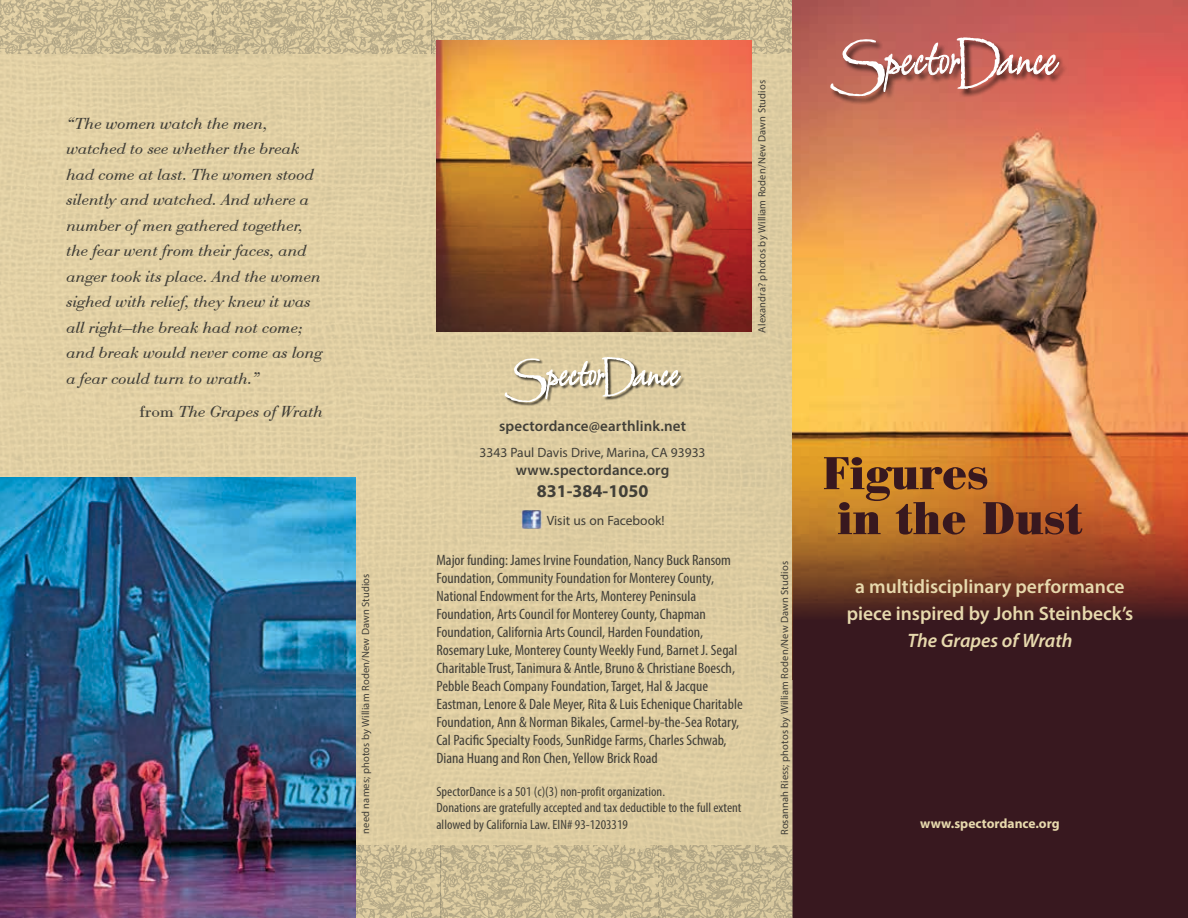
<style>
.page{position:relative;width:1188px;height:918px;background:#fff}
.page>*{position:absolute;margin:0;border:0;box-sizing:border-box;transform-origin:0 0}
.t1{font:700 condensed 48px/45px "Bodoni Ant T";color:#38181f;scale:1.25 1}
.t2{font:600 19.5px/27px "Myriad Pro";color:#e7d9ad;text-align:center}
.t3{font:italic 600 19.5px "Myriad Pro";color:#e7d9ad}
.t4{font:700 18px "Myriad Pro";color:#413f38}
.t5{font:italic 16.5px/25.5px "Bodoni No 1 URWT";color:#413f38}
.t6{font:condensed 15px/18px "Myriad Pro";color:#413f38;scale:1.05 1}
.t7{font:600 15px "Myriad Pro";letter-spacing:.01em;color:#413f38}
.t8{font:condensed 13.5px/16.2px "Myriad Pro";color:#413f38;scale:1.05 1}
.t9{font:13.5px "Myriad Pro";color:#413f38}
.t10{font:700 13.5px "Myriad Pro";color:#e7d9ad}
.t11{font:10.5px "Myriad Pro";letter-spacing:.01em;color:#413f38}
.s1{font-style:normal}
</style>
<div class="page">
<div style="left:0;top:0;width:793px;height:918px;background:#e0cea2"></div>
<img style="left:0;top:0;width:793px;height:54px">
<img style="left:793px;top:0;width:395px;height:500px">
<svg style="left:793px;top:500px;width:395px;height:418px;background:#512721"></svg>
<div style="left:830px;top:37px;width:238px;height:68px;background:#000;opacity:.75"></div>
<svg style="left:830px;top:37px;width:229px;height:59px;background:#c3786f"></svg>
<img style="left:356px;top:846px;width:437px;height:72px">
<img style="left:0;top:477px;width:356px;height:441px">
<div style="left:505px;top:357px;width:180px;height:49px;background:#000;opacity:.75"></div>
<svg style="left:504px;top:357px;width:177px;height:45px"></svg>
<img style="left:436px;top:40px;width:316px;height:292px">
<img style="left:521px;top:510px;width:21px;height:19px">
<p class="t5" style="left:66px;top:111px;width:258px">“The women watch the men, watched to see whether the break had come at last. The women stood silently and watched. And where a number of men gathered together, the fear went from their faces, and anger took its place. And the women sighed with relief, they knew it was all right—the break had not come; and break would never come as long a fear could turn to wrath.”</p>
<p class="t5" style="left:139px;top:399px;width:185px"><span class="s1">from</span> The Grapes of Wrath</p>
<p class="t11" style="left:359px;top:834px;width:262px;rotate:-90deg">need names; photos by William Roden/New Dawn Studios</p>
<p class="t11" style="left:755px;top:333px;width:254px;rotate:-90deg">Alexandra? photos by William Roden/New Dawn Studios</p>
<p class="t7" style="left:499px;top:416px;width:188px">spectordance@earthlink.net</p>
<p class="t9" style="left:480px;top:445px;width:227px">3343 Paul Davis Drive, Marina, CA 93933</p>
<p class="t7" style="left:516px;top:461px;width:155px">www.spectordance.org</p>
<p class="t4" style="left:537px;top:479px;width:113px">831-384-1050</p>
<p class="t9" style="left:547px;top:512px;width:119px">Visit us on Facebook!</p>
<p class="t6" style="left:436px;top:550px;width:293px">Major funding: James Irvine Foundation, Nancy Buck Ransom Foundation, Community Foundation for Monterey County, National Endowment for the Arts, Monterey Peninsula Foundation, Arts Council for Monterey County, Chapman Foundation, California Arts Council, Harden Foundation, Rosemary Luke, Monterey County Weekly Fund, Barnet J. Segal Charitable Trust, Tanimura &amp; Antle, Bruno &amp; Christiane Boesch, Pebble Beach Company Foundation, Target, Hal &amp; Jacque Eastman, Lenore &amp; Dale Meyer, Rita &amp; Luis Echenique Charitable Foundation, Ann &amp; Norman Bikales, Carmel-by-the-Sea Rotary, Cal Pacific Specialty Foods, SunRidge Farms, Charles Schwab, Diana Huang and Ron Chen, Yellow Brick Road</p>
<p class="t8" style="left:436px;top:783px;width:292px">SpectorDance is a 501 (c)(3) non-profit organization.<br>Donations are gratefully accepted and tax deductible to the full extent allowed by California Law. EIN# 93-1203319</p>
<p class="t11" style="left:778px;top:835px;width:275px;rotate:-90deg">Rosannah Riess; photos by William Roden/New Dawn Studios</p>
<h1 class="t1" style="left:837px;top:452px;width:198px;text-indent:-15px">Figures<br>in the Dust</h1>
<h2 class="t2" style="left:847px;top:572px;width:288px">a multidisciplinary performance piece inspired by John Steinbeck’s</h2>
<h2 class="t3" style="left:907px;top:628px;width:167px">The Grapes of Wrath</h2>
<p class="t10" style="left:920px;top:815px;width:141px">www.spectordance.org</p>
</div>
